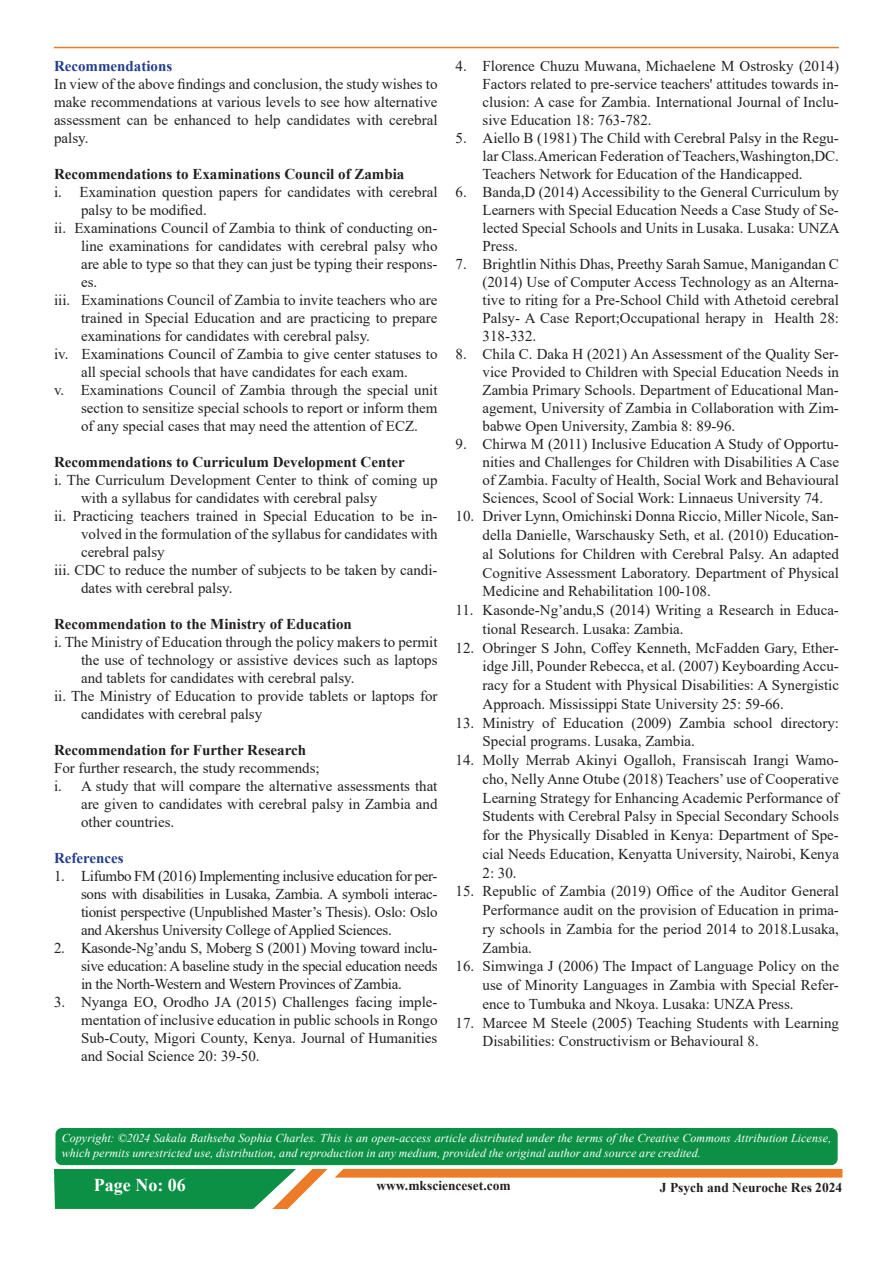
<style>
.page{position:relative;width:893px;height:1263px;background:#fff}
.page>*{position:absolute;margin:0;border:0;box-sizing:border-box;transform-origin:0 0}
.t1{font:700 18px "Times New Roman";color:#fff}
.t2{font:15px/18px "Times New Roman";color:#231f20;text-align:justify}
.t3{font:700 15px "Times New Roman";color:#231f20}
.t4{font:700 15px "Times New Roman";color:#253f8e}
.t5{font:700 13.5px "Times New Roman";color:#231f20}
.t6{font:italic 12px/15px "Times New Roman";letter-spacing:.005em;color:#fff}
</style>
<div class="page">
<hr style="left:54px;top:47px;width:785px;height:1px;background:#e97c25">
<svg style="left:54px;top:1169px;width:274px;height:40px"></svg>
<div style="left:335px;top:1169px;width:508px;height:8px;background:#ec7b27"></div>
<div style="left:55px;top:1128px;width:783px;height:37px;background:#0c9045;border-radius:6px"></div>
<p class="t4" style="left:54px;top:55px;width:120px">Recommendations</p>
<p class="t2" style="left:54px;top:75px;width:385px">In view of the above findings and conclusion, the study wishes to make recommendations at various levels to see how alternative assessment can be enhanced to help candidates with cerebral palsy.</p>
<p class="t3" style="left:54px;top:163px;width:352px">Recommendations to Examinations Council of Zambia</p>
<p class="t2" style="left:81px;top:183px;width:358px;text-indent:-27px">i. Examination question papers for candidates with cerebral palsy to be modified.</p>
<p class="t2" style="left:81px;top:219px;width:358px;text-indent:-27px">ii. Examinations Council of Zambia to think of conducting on&shy;line examinations for candidates with cerebral palsy who are able to type so that they can just be typing their respons&shy;es.</p>
<p class="t2" style="left:81px;top:291px;width:358px;text-indent:-27px">iii. Examinations Council of Zambia to invite teachers who are trained in Special Education and are practicing to prepare examinations for candidates with cerebral palsy.</p>
<p class="t2" style="left:54px;top:345px;width:385px;text-align:center">iv. Examinations Council of Zambia to give center statuses to all special schools that have candidates for each exam.</p>
<p class="t2" style="left:81px;top:381px;width:358px;text-indent:-27px">v. Examinations Council of Zambia through the special unit section to sensitize special schools to report or inform them of any special cases that may need the attention of ECZ.</p>
<p class="t3" style="left:54px;top:451px;width:352px">Recommendations to Curriculum Development Center</p>
<p class="t2" style="left:81px;top:471px;width:358px;text-indent:-27px">i. The Curriculum Development Center to think of coming up with a syllabus for candidates with cerebral palsy</p>
<p class="t2" style="left:81px;top:507px;width:358px;text-indent:-27px">ii. Practicing teachers trained in Special Education to be in&shy;volved in the formulation of the syllabus for candidates with cerebral palsy</p>
<p class="t2" style="left:81px;top:561px;width:358px;text-indent:-27px">iii. CDC to reduce the number of subjects to be taken by candi&shy;dates with cerebral palsy.</p>
<p class="t3" style="left:54px;top:613px;width:299px">Recommendation to the Ministry of Education</p>
<p class="t2" style="left:81px;top:633px;width:358px;text-indent:-27px">i. The Ministry of Education through the policy makers to permit the use of technology or assistive devices such as laptops and tablets for candidates with cerebral palsy.</p>
<p class="t2" style="left:81px;top:687px;width:358px;text-indent:-27px">ii. The Ministry of Education to provide tablets or laptops for candidates with cerebral palsy</p>
<p class="t3" style="left:54px;top:739px;width:254px">Recommendation for Further Research</p>
<p class="t2" style="left:54px;top:759px;width:267px">For further research, the study recommends;</p>
<p class="t2" style="left:81px;top:777px;width:358px;text-indent:-27px">i. A study that will compare the alternative assessments that are given to candidates with cerebral palsy in Zambia and other countries.</p>
<p class="t4" style="left:54px;top:847px;width:71px">References</p>
<p class="t2" style="left:81px;top:867px;width:358px;text-indent:-27px">1. Lifumbo FM (2016) Implementing inclusive education for per&shy;sons with disabilities in Lusaka, Zambia. A symboli interac&shy;tionist perspective (Unpublished Master’s Thesis). Oslo: Oslo and Akershus University College of Applied Sciences.</p>
<p class="t2" style="left:81px;top:939px;width:358px;text-indent:-27px">2. Kasonde-Ng’andu S, Moberg S (2001) Moving toward inclu&shy;sive education: A baseline study in the special education needs in the North-Western and Western Provinces of Zambia.</p>
<p class="t2" style="left:81px;top:993px;width:358px;text-indent:-27px">3. Nyanga EO, Orodho JA (2015) Challenges facing imple&shy;mentation of inclusive education in public schools in Rongo Sub-Couty, Migori County, Kenya. Journal of Humanities and Social Science 20: 39-50.</p>
<p class="t2" style="left:482px;top:57px;width:358px;text-indent:-27px">4. Florence Chuzu Muwana, Michaelene M Ostrosky (2014)<br>Factors related to pre-service teachers' attitudes towards in&shy;clusion: A case for Zambia. International Journal of Inclu&shy;sive Education 18: 763-782.</p>
<p class="t2" style="left:482px;top:129px;width:358px;text-indent:-27px">5. Aiello B (1981) The Child with Cerebral Palsy in the Regu&shy;lar Class.American Federation of Teachers,Washington,DC.<br>Teachers Network for Education of the Handicapped.</p>
<p class="t2" style="left:482px;top:183px;width:359px;text-indent:-27px">6. Banda,D (2014) Accessibility to the General Curriculum by Learners with Special Education Needs a Case Study of Se&shy;lected Special Schools and Units in Lusaka. Lusaka: UNZA Press.</p>
<p class="t2" style="left:482px;top:255px;width:358px;text-indent:-27px">7. Brightlin Nithis Dhas, Preethy Sarah Samue, Manigandan C (2014) Use of Computer Access Technology as an Alterna&shy;tive to riting for a Pre-School Child with Athetoid cerebral Palsy- A Case Report;Occupational herapy in Health 28:<br>318-332.</p>
<p class="t2" style="left:482px;top:345px;width:358px;text-indent:-27px">8. Chila C. Daka H (2021) An Assessment of the Quality Ser&shy;vice Provided to Children with Special Education Needs in Zambia Primary Schools. Department of Educational Man&shy;agement, University of Zambia in Collaboration with Zim&shy;babwe Open University, Zambia 8: 89-96.</p>
<p class="t2" style="left:482px;top:435px;width:358px;text-indent:-27px">9. Chirwa M (2011) Inclusive Education A Study of Opportu&shy;nities and Challenges for Children with Disabilities A Case of Zambia. Faculty of Health, Social Work and Behavioural Sciences, Scool of Social Work: Linnaeus University 74.</p>
<p class="t2" style="left:482px;top:506px;width:358px;line-height:18.8px;text-indent:-27px">10. Driver Lynn, Omichinski Donna Riccio, Miller Nicole, San&shy;della Danielle, Warschausky Seth, et al. (2010) Education&shy;al Solutions for Children with Cerebral Palsy. An adapted Cognitive Assessment Laboratory. Department of Physical Medicine and Rehabilitation 100-108.</p>
<p class="t2" style="left:482px;top:600px;width:358px;line-height:18.8px;text-indent:-27px">11. Kasonde-Ng’andu,S (2014) Writing a Research in Educa&shy;tional Research. Lusaka: Zambia.</p>
<p class="t2" style="left:482px;top:638px;width:358px;line-height:18.8px;text-indent:-27px">12. Obringer S John, Coffey Kenneth, McFadden Gary, Ether&shy;idge Jill, Pounder Rebecca, et al. (2007) Keyboarding Accu&shy;racy for a Student with Physical Disabilities: A Synergistic Approach. Mississippi State University 25: 59-66.</p>
<p class="t2" style="left:482px;top:713px;width:358px;line-height:18.8px;text-indent:-27px">13. Ministry of Education (2009) Zambia school directory:<br>Special programs. Lusaka, Zambia.</p>
<p class="t2" style="left:482px;top:750px;width:358px;line-height:18.8px;text-indent:-27px">14. Molly Merrab Akinyi Ogalloh, Fransiscah Irangi Wamo&shy;cho, Nelly Anne Otube (2018) Teachers’ use of Cooperative Learning Strategy for Enhancing Academic Performance of Students with Cerebral Palsy in Special Secondary Schools for the Physically Disabled in Kenya: Department of Spe&shy;cial Needs Education, Kenyatta University, Nairobi, Kenya 2: 30.</p>
<p class="t2" style="left:482px;top:881px;width:358px;line-height:18.8px;text-indent:-27px">15. Republic of Zambia (2019) Office of the Auditor General Performance audit on the provision of Education in prima&shy;ry schools in Zambia for the period 2014 to 2018.Lusaka, Zambia.</p>
<p class="t2" style="left:482px;top:956px;width:358px;line-height:18.8px;text-indent:-27px">16. Simwinga J (2006) The Impact of Language Policy on the use of Minority Languages in Zambia with Special Refer&shy;ence to Tumbuka and Nkoya. Lusaka: UNZA Press.</p>
<p class="t2" style="left:482px;top:1013px;width:358px;line-height:18.8px;text-indent:-27px">17. Marcee M Steele (2005) Teaching Students with Learning<br>Disabilities: Constructivism or Behavioural 8.</p>
<p class="t6" style="left:62px;top:1130px;width:771px">Copyright: ©2024 Sakala Bathseba Sophia Charles. This is an open-access article distributed under the terms of the Creative Commons Attribution License, which permits unrestricted use, distribution, and reproduction in any medium, provided the original author and source are credited.</p>
<p class="t1" style="left:94px;top:1171px;width:93px">Page No: 06</p>
<p class="t5" style="left:376px;top:1176px;width:136px">www.mkscienceset.com</p>
<p class="t5" style="left:660px;top:1178px;width:184px">J Psych and Neuroche Res 2024</p>
</div>
